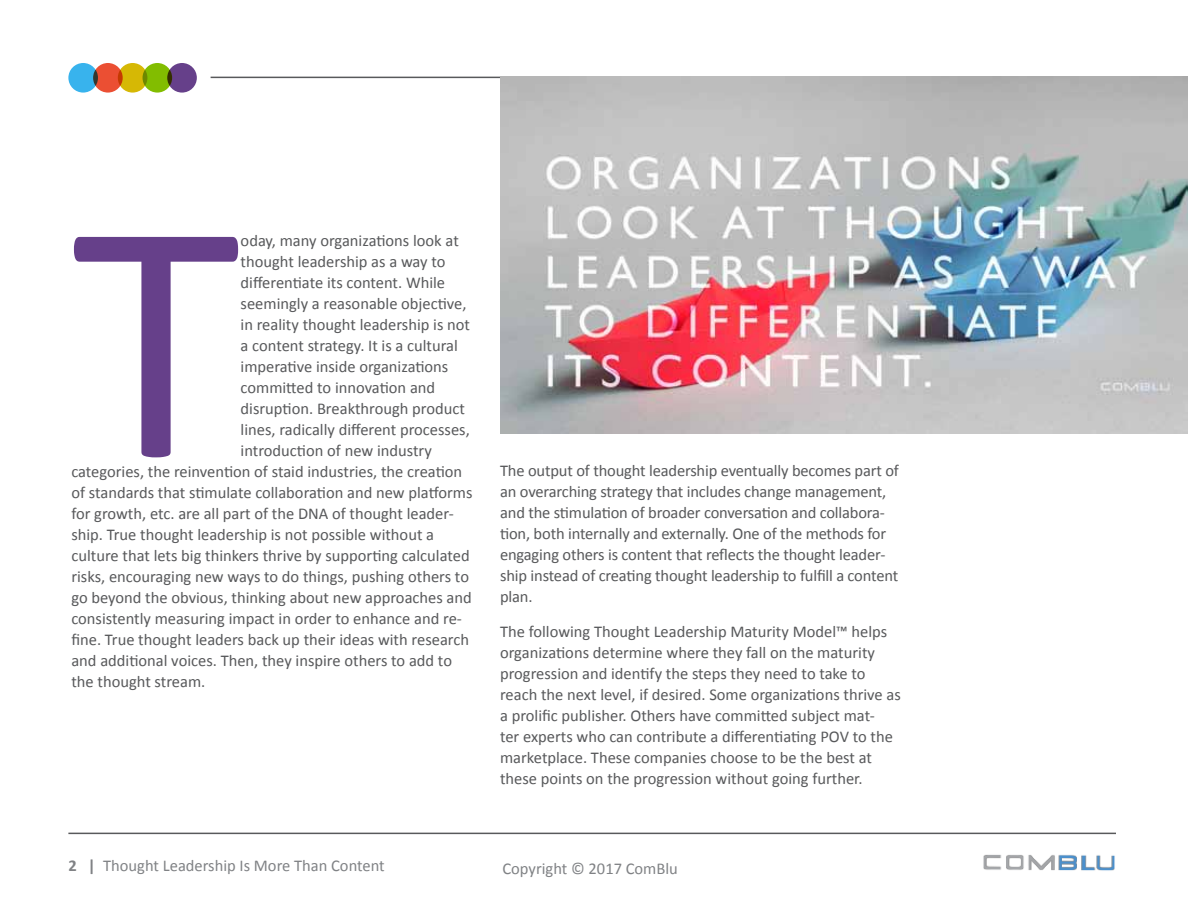
<style>
.page{position:relative;width:1188px;height:918px;background:#fff}
.page>*{position:absolute;margin:0;border:0;box-sizing:border-box;transform-origin:0 0}
.t1{font:347.4px "Calibri";color:#66408a}
.t2{font:16.5px/21px "Calibri";color:#58595b}
.t3{font:16.5px "Calibri";color:#808285}
.s1{font-weight:700}
</style>
<div class="page">
<hr style="left:68px;top:833px;width:1048px;height:1px;background:#58595b">
<img style="left:983px;top:854px;width:132px;height:17px">
<div style="left:167px;top:63px;width:30px;height:30px;background:#66408a;border-radius:50%"></div>
<div style="left:143px;top:63px;width:29px;height:30px;background:#82bd00;border-radius:50%"></div>
<div style="left:118px;top:63px;width:29px;height:30px;background:#d6b805;border-radius:50%"></div>
<div style="left:93px;top:63px;width:30px;height:30px;background:#eb4f33;border-radius:50%"></div>
<div style="left:68px;top:63px;width:30px;height:30px;background:#38b3ed;border-radius:50%"></div>
<hr style="left:211px;top:77px;width:905px;height:1px;background:#58595b">
<img style="left:500px;top:77px;width:688px;height:357px">
<h1 class="t1" style="left:71px;top:121px;width:171px">T</h1>
<p class="t2" style="left:241px;top:230px;width:220px">oday, many organizations look at</p>
<p class="t2" style="left:241px;top:251px;width:206px">thought leadership as a way to</p>
<p class="t2" style="left:241px;top:272px;width:206px">differentiate its content. While</p>
<p class="t2" style="left:241px;top:293px;width:227px">seemingly a reasonable objective,</p>
<p class="t2" style="left:241px;top:314px;width:231px">in reality thought leadership is not</p>
<p class="t2" style="left:241px;top:335px;width:219px">a content strategy. It is a cultural</p>
<p class="t2" style="left:241px;top:356px;width:209px">imperative inside organizations</p>
<p class="t2" style="left:241px;top:377px;width:196px">committed to innovation and</p>
<p class="t2" style="left:241px;top:398px;width:226px">disruption. Breakthrough product</p>
<p class="t2" style="left:241px;top:419px;width:231px">lines, radically different processes,</p>
<p class="t2" style="left:241px;top:440px;width:193px">introduction of new industry</p>
<p class="t2" style="left:71px;top:462px;width:392px">categories, the reinvention of staid industries, the creation</p>
<p class="t2" style="left:71px;top:483px;width:403px">of standards that stimulate collaboration and new platforms</p>
<p class="t2" style="left:71px;top:504px;width:384px">for growth, etc. are all part of the DNA of thought leader-</p>
<p class="t2" style="left:71px;top:525px;width:364px">ship. True thought leadership is not possible without a</p>
<p class="t2" style="left:71px;top:546px;width:400px">culture that lets big thinkers thrive by supporting calculated</p>
<p class="t2" style="left:71px;top:567px;width:399px">risks, encouraging new ways to do things, pushing others to</p>
<p class="t2" style="left:71px;top:588px;width:402px">go beyond the obvious, thinking about new approaches and</p>
<p class="t2" style="left:71px;top:609px;width:392px">consistently measuring impact in order to enhance and re-</p>
<p class="t2" style="left:71px;top:630px;width:399px">fine. True thought leaders back up their ideas with research</p>
<p class="t2" style="left:71px;top:651px;width:382px">and additional voices. Then, they inspire others to add to</p>
<p class="t2" style="left:71px;top:672px;width:136px">the thought stream.</p>
<p class="t2" style="left:500px;top:460px;width:400px">The output of thought leadership eventually becomes part of an overarching strategy that includes change management, and the stimulation of broader conversation and collabora&shy;tion, both internally and externally. One of the methods for engaging others is content that reflects the thought leader&shy;ship instead of creating thought leadership to fulfill a content plan.</p>
<p class="t2" style="left:500px;top:621px;width:402px">The following Thought Leadership Maturity Model™ helps organizations determine where they fall on the maturity progression and identify the steps they need to take to reach the next level, if desired. Some organizations thrive as a prolific publisher. Others have committed subject mat-<br>ter experts who can contribute a differentiating POV to the marketplace. These companies choose to be the best at these points on the progression without going further.</p>
<p class="t3" style="left:68px;top:856px;width:318px"><span class="s1">2 |</span> Thought Leadership Is More Than Content</p>
<p class="t3" style="left:502px;top:858px;width:177px">Copyright © 2017 ComBlu</p>
</div>
